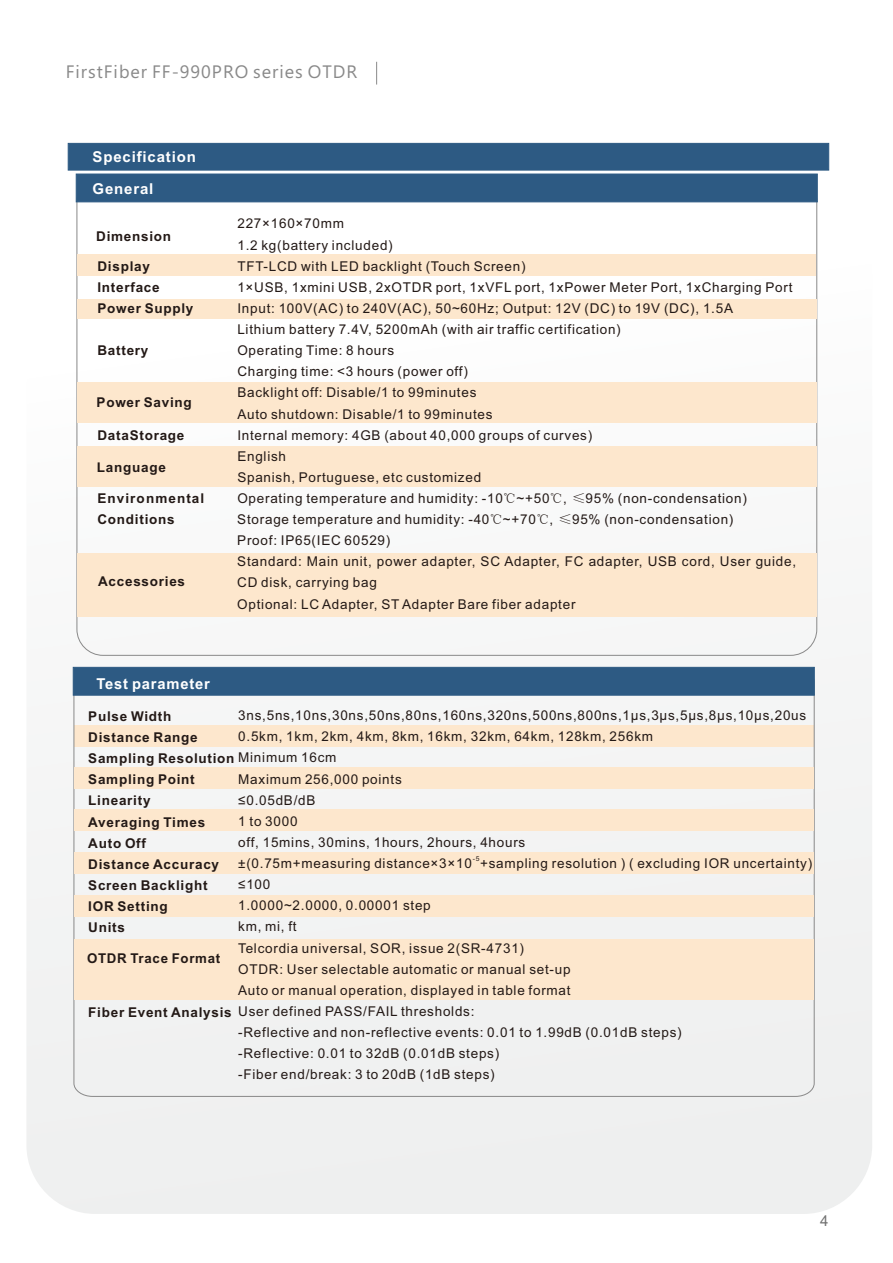
<style>
.page{position:relative;width:893px;height:1263px;background:#fff}
.page>*{position:absolute;margin:0;border:0;box-sizing:border-box;transform-origin:0 0}
.t1{font:18px "Ebrima";letter-spacing:.055em;color:#898989}
.t2{font:700 15px "Arial";letter-spacing:.055em;color:#fff}
.t3{font:15px "Arial";color:#717171}
.t4{font:13.5px/21.1px "Arial";letter-spacing:.055em;color:#231916}
.t5{font:700 13.5px/21.1px "Arial";letter-spacing:.055em;color:#231916}
.t6{font:700 13.5px/21.1px "Arial";letter-spacing:.08em;color:#231916}
.t7{font:6.75px "Arial";color:#231916}
.s1{font-family:"Sim Sun"}
.s2{font-weight:400}
</style>
<div class="page">
<div style="left:26px;top:75px;width:846px;height:1139px;background:#f9f9f9;border-radius:69px"></div>
<svg style="left:73px;top:695px;width:742px;height:402px"></svg>
<div style="left:77px;top:254px;width:739px;height:21px;background:#fde7cd"></div>
<div style="left:77px;top:299px;width:739px;height:20px;background:#fde7cd"></div>
<div style="left:77px;top:383px;width:739px;height:40px;background:#fde7cd"></div>
<div style="left:77px;top:446px;width:739px;height:41px;background:#fde7cd"></div>
<div style="left:77px;top:553px;width:739px;height:64px;background:#fde7cd"></div>
<svg style="left:68px;top:143px;width:761px;height:59px;background:#3a648a"></svg>
<div style="left:74px;top:809px;width:740px;height:22px;background:#fde7cd"></div>
<div style="left:74px;top:767px;width:740px;height:21px;background:#fde7cd"></div>
<div style="left:74px;top:852px;width:740px;height:21px;background:#fde7cd"></div>
<div style="left:74px;top:895px;width:739px;height:22px;background:#fde7cd"></div>
<div style="left:74px;top:938px;width:739px;height:61px;background:#fde7cd"></div>
<div style="left:73px;top:667px;width:742px;height:28px;background:#2d5a83"></div>
<svg style="left:376px;top:61px;width:1px;height:24px"></svg>
<h1 class="t1" style="left:66px;top:64px;width:293px">FirstFiber FF-990PRO series OTDR</h1>
<p class="t2" style="left:93px;top:151px;width:105px">Specification</p>
<p class="t2" style="left:93px;top:183px;width:62px">General</p>
<p class="t5" style="left:96px;top:227px;width:77px">Dimension</p>
<p class="t5" style="left:97px;top:257px;width:98px">Display<br>Interface<br>Power Supply</p>
<p class="t5" style="left:97px;top:341px;width:53px">Battery</p>
<p class="t5" style="left:97px;top:393px;width:97px">Power Saving</p>
<p class="t5" style="left:97px;top:426px;width:89px">DataStorage</p>
<p class="t5" style="left:97px;top:458px;width:71px">Language</p>
<p class="t6" style="left:97px;top:489px;width:108px">Environmental<br>Conditions</p>
<p class="t5" style="left:98px;top:572px;width:89px">Accessories</p>
<p class="t2" style="left:96px;top:678px;width:115px">Test parameter</p>
<p class="t4" style="left:237px;top:214px;width:560px">227×160×70mm<br>1.2 kg(battery included)<br>TFT-LCD with LED backlight (Touch Screen)<br>1×USB, 1xmini USB, 2xOTDR port, 1xVFL port, 1xPower Meter Port, 1xCharging Port Input: 100V(AC) to 240V(AC), 50~60Hz; Output: 12V (DC) to 19V (DC), 1.5A<br>Lithium battery 7.4V, 5200mAh (with air traffic certification)<br>Operating Time: 8 hours<br>Charging time: &lt;3 hours (power off)<br>Backlight off: Disable/1 to 99minutes<br>Auto shutdown: Disable/1 to 99minutes<br>Internal memory: 4GB (about 40,000 groups of curves)<br>English<br>Spanish, Portuguese, etc customized<br>Operating temperature and humidity: -10<span class="s1">℃</span>~+50<span class="s1">℃</span>, <span class="s1">≤</span>95% (non-condensation)<br>Storage temperature and humidity: -40<span class="s1">℃</span>~+70<span class="s1">℃</span>, <span class="s1">≤</span>95% (non-condensation)<br>Proof: IP65(IEC 60529)<br>Standard: Main unit, power adapter, SC Adapter, FC adapter, USB cord, User guide, CD disk, carrying bag<br>Optional: LC Adapter, ST Adapter Bare fiber adapter</p>
<p class="t4" style="left:238px;top:706px;width:569px">3ns,5ns,10ns,30ns,50ns,80ns,160ns,320ns,500ns,800ns,1μs,3μs,5μs,8μs,10μs,20us</p>
<p class="t4" style="left:238px;top:727px;width:416px">0.5km, 1km, 2km, 4km, 8km, 16km, 32km, 64km, 128km, 256km</p>
<p class="t5" style="left:88px;top:749px;width:250px">Sampling Resolution <span class="s2">Minimum 16cm</span></p>
<p class="t4" style="left:238px;top:769px;width:289px">Maximum 256,000 points<br>≤0.05dB/dB<br>1 to 3000<br>off, 15mins, 30mins, 1hours, 2hours, 4hours</p>
<p class="t7" style="left:473px;top:856px;width:8px">-5</p>
<p class="t4" style="left:238px;top:854px;width:575px">±(0.75m+measuring distance×3×10 +sampling resolution ) ( excluding IOR uncertainty) ≤100<br>1.0000~2.0000, 0.00001 step<br>km, mi, ft<br>Telcordia universal, SOR, issue 2(SR-4731)<br>OTDR: User selectable automatic or manual set-up<br>Auto or manual operation, displayed in table format<br>User defined PASS/FAIL thresholds:<br>-Reflective and non-reflective events: 0.01 to 1.99dB (0.01dB steps)<br>-Reflective: 0.01 to 32dB (0.01dB steps)<br>-Fiber end/break: 3 to 20dB (1dB steps)</p>
<p class="t5" style="left:88px;top:707px;width:111px">Pulse Width<br>Distance Range</p>
<p class="t5" style="left:88px;top:770px;width:132px">Sampling Point<br>Linearity<br>Averaging Times<br>Auto Off<br>Distance Accuracy<br>Screen Backlight<br>IOR Setting<br>Units</p>
<p class="t5" style="left:87px;top:949px;width:135px">OTDR Trace Format</p>
<p class="t5" style="left:88px;top:1002px;width:145px">Fiber Event Analysis</p>
<p class="t3" style="left:820px;top:1214px;width:10px">4</p>
</div>
